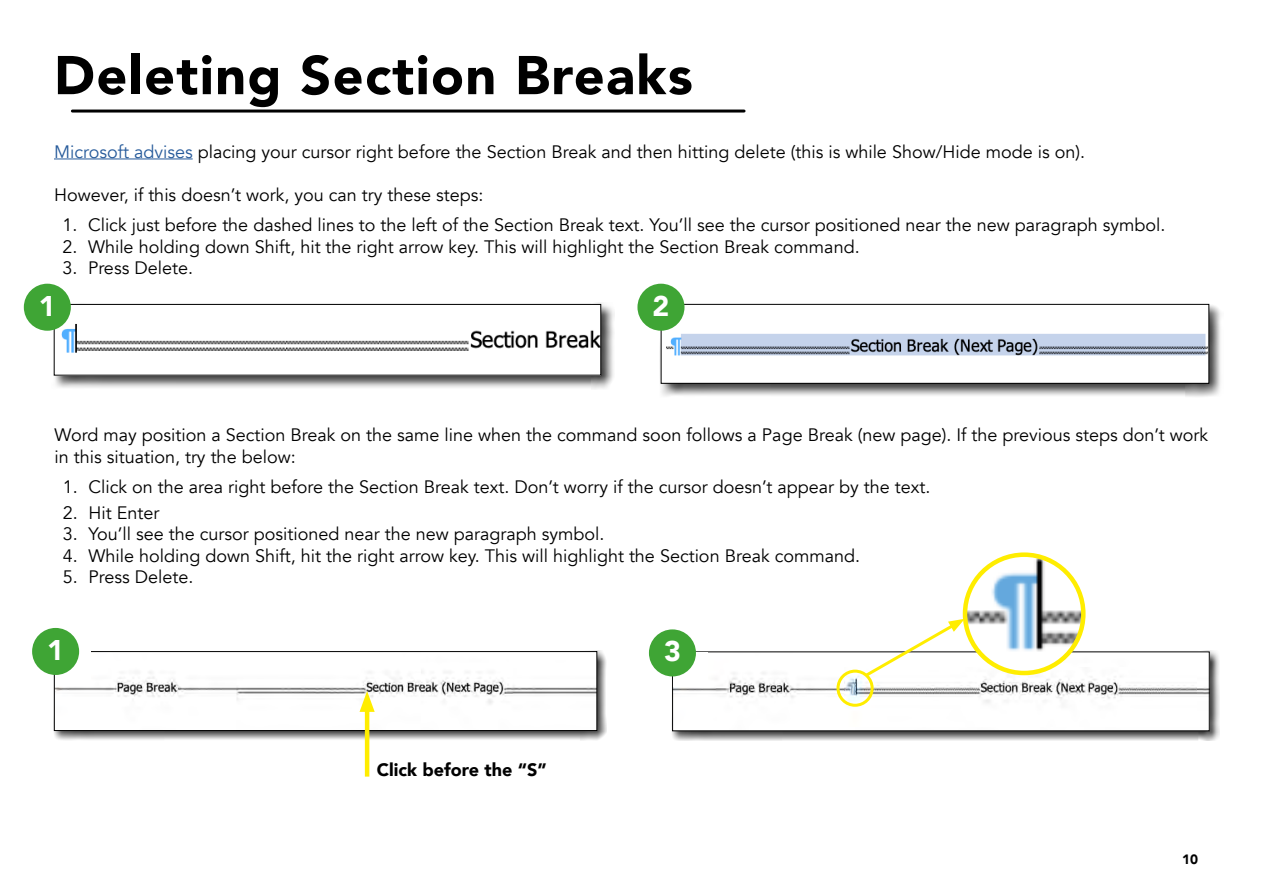
<style>
.page{position:relative;width:1263px;height:893px;background:#fff}
.page>*{position:absolute;margin:0;border:0;box-sizing:border-box;transform-origin:0 0}
.t1{font:900 54px "Avenir";letter-spacing:.025em;color:#000}
.t2{font:900 28.5px "Avenir";color:#fff}
.t3{font:18px/21.6px "Avenir";color:#000}
.t4{font:900 18px "Avenir";color:#000}
.t5{font:900 13.5px "Avenir";color:#000}
.s1{color:#275b9b}
</style>
<div class="page">
<hr style="left:54px;top:158px;width:139px;height:1px;background:#275b9b">
<hr style="left:72px;top:110px;width:672px;height:3px;background:#000">
<div style="left:53px;top:650px;width:553px;height:90px;background:#000;opacity:.75"></div>
<img style="left:56px;top:653px;width:539px;height:76px">
<div style="left:54px;top:651px;width:543px;height:80px;border:1px solid #000"></div>
<div style="left:55px;top:652px;width:35px;height:34px;background:#fff"></div>
<hr style="left:365px;top:704px;width:4px;height:73px;background:#ffed00">
<svg style="left:359px;top:691px;width:16px;height:21px"></svg>
<div style="left:32px;top:628px;width:47px;height:47px;background:#3fa535;border-radius:50%"></div>
<div style="left:671px;top:650px;width:548px;height:91px;background:#000;opacity:.75"></div>
<img style="left:674px;top:654px;width:533px;height:75px">
<div style="left:673px;top:652px;width:35px;height:34px;background:#fff"></div>
<img style="left:845px;top:667px;width:351px;height:59px">
<div style="left:649px;top:629px;width:47px;height:47px;background:#3fa535;border-radius:50%"></div>
<img style="left:965px;top:555px;width:118px;height:118px;border-radius:59px">
<div style="left:963px;top:552px;width:122px;height:123px;border:4px solid #ffed00;border-radius:50%"></div>
<div style="left:836px;top:670px;width:38px;height:37px;border:3px solid #ffed00;border-radius:50%"></div>
<svg style="left:862px;top:619px;width:103px;height:60px"></svg>
<div style="left:659px;top:302px;width:564px;height:96px;background:#000;opacity:.75"></div>
<div style="left:661px;top:304px;width:548px;height:79px;background:#fff"></div>
<div style="left:661px;top:304px;width:548px;height:79px;border:1px solid #000"></div>
<img style="left:666px;top:333px;width:541px;height:23px">
<div style="left:52px;top:302px;width:563px;height:88px;background:#000;opacity:.75"></div>
<img style="left:56px;top:306px;width:543px;height:67px">
<div style="left:54px;top:304px;width:547px;height:71px;border:1px solid #000"></div>
<div style="left:24px;top:284px;width:47px;height:47px;background:#3fa535;border-radius:50%"></div>
<div style="left:637px;top:284px;width:47px;height:47px;background:#3fa535;border-radius:50%"></div>
<h1 class="t1" style="left:54px;top:29px;width:640px">Deleting Section Breaks</h1>
<p class="t3" style="left:54px;top:141px;width:1032px"><span class="s1">Microsoft advises</span> placing your cursor right before the Section Break and then hitting delete (this is while Show/Hide mode is on).</p>
<p class="t3" style="left:54px;top:184px;width:431px">However, if this doesn’t work, you can try these steps:</p>
<p class="t3" style="left:62px;top:214px;width:1104px">1. Click just before the dashed lines to the left of the Section Break text. You’ll see the cursor positioned near the new paragraph symbol.</p>
<p class="t3" style="left:62px;top:236px;width:799px">2. While holding down Shift, hit the right arrow key. This will highlight the Section Break command.</p>
<p class="t3" style="left:62px;top:257px;width:132px">3. Press Delete.</p>
<h2 class="t2" style="left:39px;top:281px;width:18px">1</h2>
<h2 class="t2" style="left:652px;top:281px;width:18px">2</h2>
<p class="t3" style="left:54px;top:424px;width:1155px">Word may position a Section Break on the same line when the command soon follows a Page Break (new page). If the previous steps don’t work in this situation, try the below:</p>
<p class="t3" style="left:63px;top:476px;width:869px">1. Click on the area right before the Section Break text. Don’t worry if the cursor doesn’t appear by the text.</p>
<p class="t3" style="left:63px;top:502px;width:98px">2. Hit Enter</p>
<p class="t3" style="left:63px;top:524px;width:543px">3. You’ll see the cursor positioned near the new paragraph symbol.</p>
<p class="t3" style="left:63px;top:545px;width:799px">4. While holding down Shift, hit the right arrow key. This will highlight the Section Break command.</p>
<p class="t3" style="left:63px;top:567px;width:132px">5. Press Delete.</p>
<h2 class="t2" style="left:47px;top:625px;width:18px">1</h2>
<h2 class="t2" style="left:664px;top:627px;width:18px">3</h2>
<p class="t4" style="left:377px;top:754px;width:172px">Click before the “S”</p>
<p class="t5" style="left:1182px;top:848px;width:17px">10</p>
</div>
